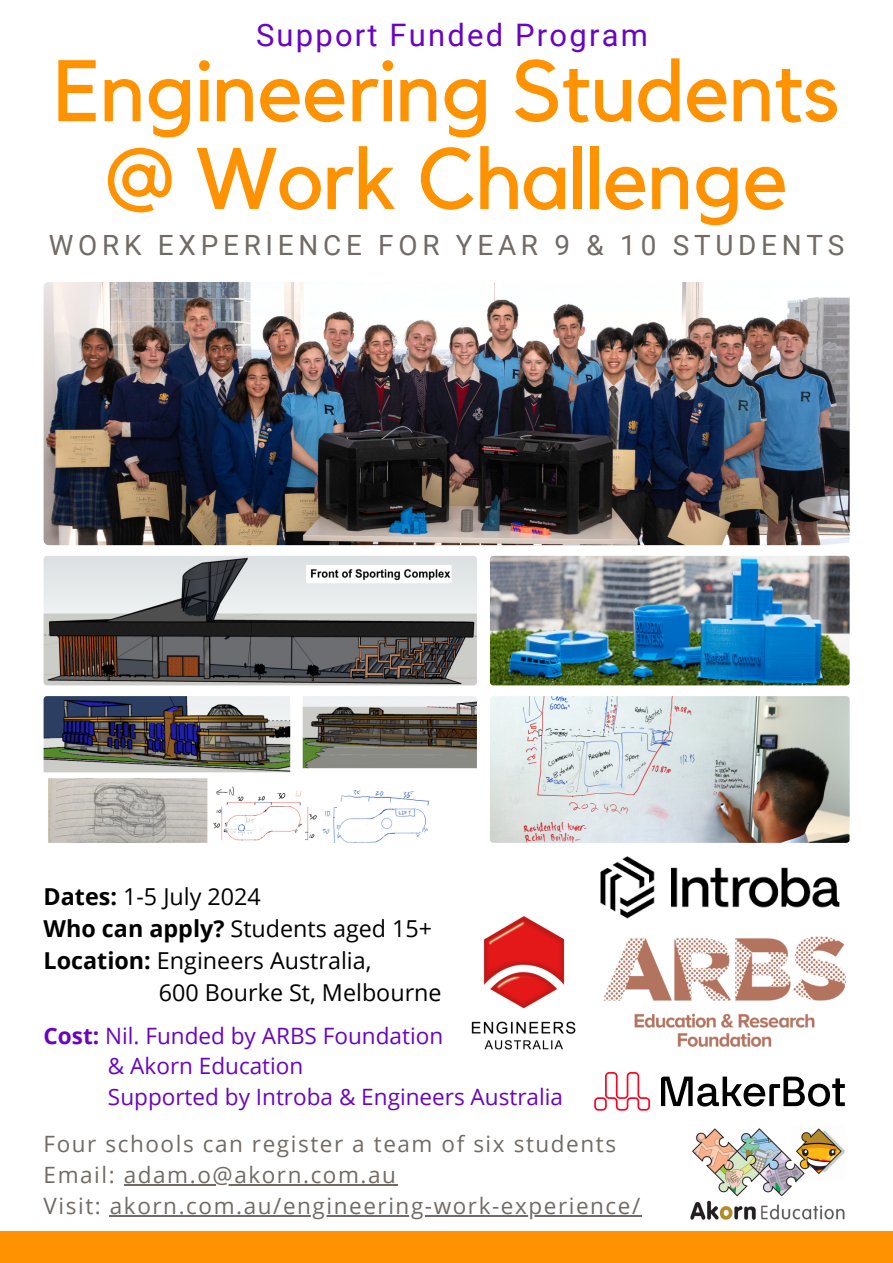
<style>
.page{position:relative;width:893px;height:1263px;background:#fff}
.page>*{position:absolute;margin:0;border:0;box-sizing:border-box;transform-origin:0 0}
.t1{font:86.03px/87.8px "Kollektif";letter-spacing:-.01em;color:#ff9201;text-align:center}
.t2{font:30.97px "Roboto";letter-spacing:.07em;color:#6905c2}
.t3{font:27.9px "Roboto";letter-spacing:.17em;color:#716a65}
.t4{font:23.33px "Open Sans";color:#000}
.t5{font:22.5px "Open Sans";letter-spacing:.07em;color:#716a65}
.t6{font:22.5px "Open Sans";color:#6905c2}
.s1{font-weight:700}
</style>
<div class="page">
<div style="left:0;top:1231px;width:893px;height:32px;background:#ff9201"></div>
<img style="left:44px;top:282px;width:805px;height:263px;border-radius:5px">
<img style="left:490px;top:696px;width:359px;height:147px;border-radius:3px">
<img style="left:490px;top:556px;width:359px;height:129px;border-radius:3px">
<img style="left:600px;top:856px;width:240px;height:63px">
<img style="left:471px;top:916px;width:105px;height:134px">
<img style="left:604px;top:937px;width:241px;height:109px">
<img style="left:690px;top:1128px;width:155px;height:92px">
<img style="left:44px;top:556px;width:433px;height:129px;border-radius:3px">
<img style="left:44px;top:696px;width:433px;height:147px;border-radius:3px">
<svg style="left:594px;top:1072px;width:56px;height:38px"></svg>
<svg style="left:661px;top:1076px;width:184px;height:30px"></svg>
<hr style="left:124px;top:1184px;width:274px;height:1px;background:#716a65">
<hr style="left:110px;top:1215px;width:532px;height:1px;background:#716a65">
<p class="t2" style="left:256px;top:17px;width:393px">Support Funded Program</p>
<p class="t1" style="left:54px;top:51px;width:787px">Engineering Students @ Work Challenge</p>
<p class="t3" style="left:49px;top:229px;width:797px">WORK EXPERIENCE FOR YEAR 9 &amp; 10 STUDENTS</p>
<p class="t4" style="left:44px;top:880px;width:219px"><span class="s1">Dates:</span> 1-5 July 2024</p>
<p class="t4" style="left:44px;top:912px;width:390px"><span class="s1">Who can apply?</span> Students aged 15+</p>
<p class="t4" style="left:44px;top:944px;width:329px"><span class="s1">Location:</span> Engineers Australia,</p>
<p class="t4" style="left:159px;top:976px;width:284px">600 Bourke St, Melbourne</p>
<p class="t6" style="left:44px;top:1019px;width:401px"><span class="s1">Cost:</span> Nil. Funded by ARBS Foundation</p>
<p class="t6" style="left:108px;top:1050px;width:197px">&amp; Akorn Education</p>
<p class="t6" style="left:108px;top:1081px;width:456px">Supported by Introba &amp; Engineers Australia</p>
<p class="t5" style="left:44px;top:1128px;width:574px">Four schools can register a team of six students</p>
<p class="t5" style="left:44px;top:1159px;width:354px">Email: adam.o@akorn.com.au</p>
<p class="t5" style="left:44px;top:1190px;width:598px">Visit: akorn.com.au/engineering-work-experience/</p>
</div>
